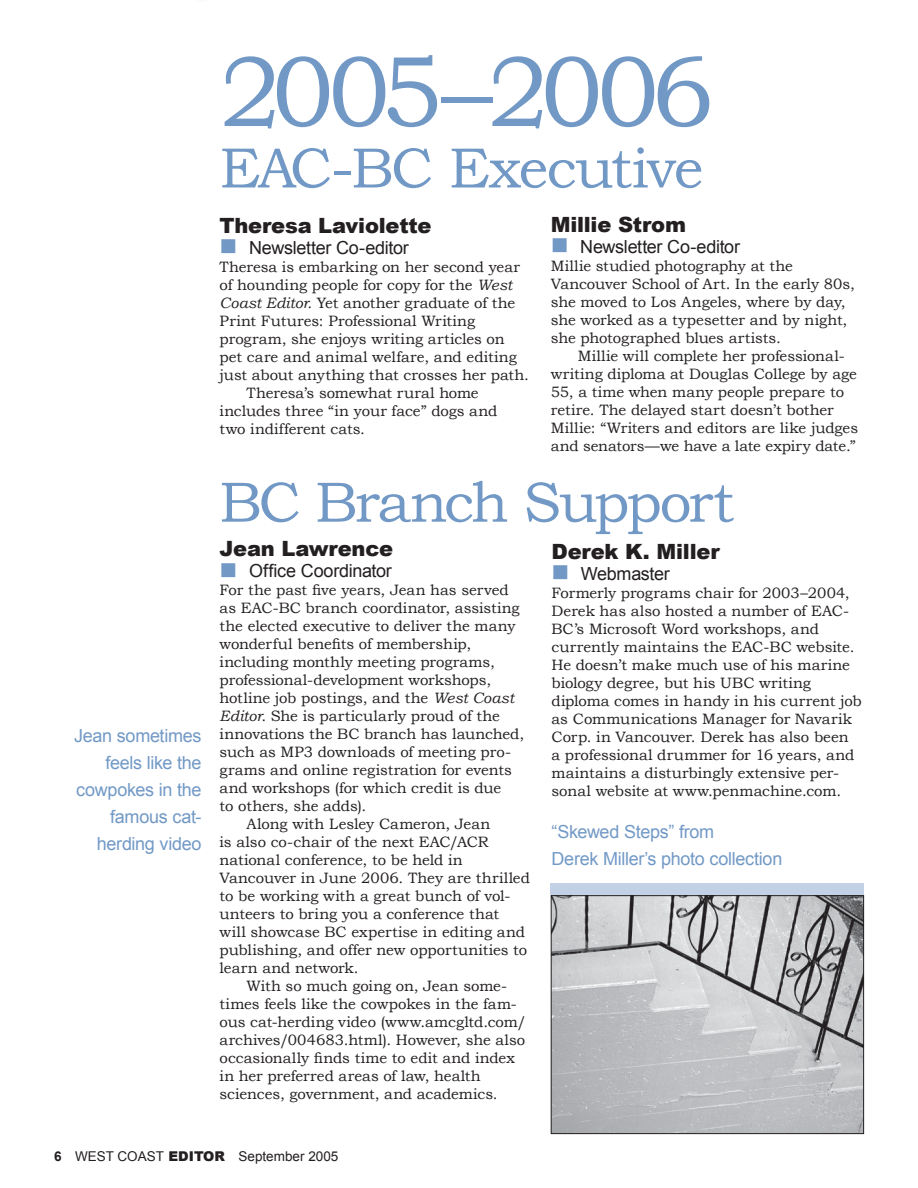
<style>
.page{position:relative;width:918px;height:1188px;background:#fff}
.page>*{position:absolute;margin:0;border:0;box-sizing:border-box;transform-origin:0 0}
.Text_first_paragraph{font:100.5px "Bookman Old Style";letter-spacing:-.085em;color:#7299c6}
.Text_first_paragraph-2{font:57px "Bookman Old Style";letter-spacing:-.045em;color:#7299c6}
.Text_first_paragraph-3{font:900 21px "Arial";letter-spacing:-.01em;color:#231f20}
.Text_first_paragraph-4{font:18px/27px "Arial";letter-spacing:-.015em;color:#7299c6;text-align:right}
.Text_first_paragraph-5{font:18px "Arial";letter-spacing:-.015em;color:#231f20}
.Text_first_paragraph-6{font:15px/18px "Bookman Old Style";letter-spacing:-.005em;color:#231f20}
.Text{font:15px/18px "Bookman Old Style";letter-spacing:-.005em;color:#231f20}
.t1{font:13.5px "Arial";color:#231f20}
.s1{color:#7299c6}
.s2{font-style:italic}
.s3{font-weight:900}
</style>
<div class="page">
<div style="left:551px;top:883px;width:313px;height:12px;background:#c3d1e7"></div>
<img style="left:553px;top:897px;width:309px;height:235px">
<div style="left:551px;top:895px;width:313px;height:239px;border:1px solid #231f20"></div>
<p class="Text_first_paragraph" style="left:220px;top:26px;width:495px">2005–2006</p>
<p class="Text_first_paragraph-2" style="left:220px;top:131px;width:485px">EAC-BC Executive</p>
<p class="Text_first_paragraph-4" style="left:74px;top:722px;width:129px">Jean sometimes feels like the cowpokes in the famous cat&shy;herding video</p>
<p class="Text_first_paragraph-3" style="left:220px;top:210px;width:214px">Theresa Laviolette</p>
<p class="Text_first_paragraph-5" style="left:220px;top:236px;width:191px"><span class="s1">■</span> Newsletter Co-editor</p>
<p class="Text_first_paragraph-6" style="left:220px;top:258px;width:311px">Theresa is embarking on her second year of hounding people for copy for the <span class="s2">West Coast Editor.</span> Yet another graduate of the Print Futures: Professional Writing program, she enjoys writing articles on pet care and animal welfare, and editing just about anything that crosses her path.</p>
<p class="Text" style="left:220px;top:384px;width:279px;text-indent:27px">Theresa’s somewhat rural home includes three “in your face” dogs and two indifferent cats.</p>
<p class="Text_first_paragraph-3" style="left:551px;top:209px;width:137px">Millie Strom</p>
<p class="Text_first_paragraph-5" style="left:551px;top:235px;width:191px"><span class="s1">■</span> Newsletter Co-editor</p>
<p class="Text_first_paragraph-6" style="left:551px;top:257px;width:306px">Millie studied photography at the Vancouver School of Art. In the early 80s, she moved to Los Angeles, where by day, she worked as a typesetter and by night, she photographed blues artists.</p>
<p class="Text" style="left:551px;top:347px;width:309px;text-indent:27px">Millie will complete her professional&shy;writing diploma at Douglas College by age 55, a time when many people prepare to retire. The delayed start doesn’t bother Millie: “Writers and editors are like judges and senators—we have a late expiry date.”</p>
<p class="Text_first_paragraph-2" style="left:220px;top:465px;width:516px">BC Branch Support</p>
<p class="Text_first_paragraph-3" style="left:552px;top:536px;width:170px">Derek K. Miller</p>
<p class="Text_first_paragraph-5" style="left:552px;top:562px;width:120px"><span class="s1">■</span> Webmaster</p>
<p class="Text_first_paragraph-6" style="left:552px;top:584px;width:312px">Formerly programs chair for 2003–2004, Derek has also hosted a number of EAC-BC’s Microsoft Word workshops, and currently maintains the EAC-BC website.<br>He doesn’t make much use of his marine biology degree, but his UBC writing diploma comes in handy in his current job as Communications Manager for Navarik Corp. in Vancouver. Derek has also been<br>a professional drummer for 16 years, and maintains a disturbingly extensive per&shy;sonal website at www.penmachine.com.</p>
<p class="Text_first_paragraph-4" style="left:552px;top:818px;width:164px">“Skewed Steps” from</p>
<p class="Text_first_paragraph-4" style="left:552px;top:845px;width:232px">Derek Miller’s photo collection</p>
<p class="Text_first_paragraph-3" style="left:220px;top:533px;width:175px">Jean Lawrence</p>
<p class="Text_first_paragraph-5" style="left:220px;top:559px;width:174px"><span class="s1">■</span> Office Coordinator</p>
<p class="Text_first_paragraph-6" style="left:220px;top:581px;width:306px">For the past five years, Jean has served as EAC-BC branch coordinator, assisting the elected executive to deliver the many wonderful benefits of membership, including monthly meeting programs, professional-development workshops, hotline job postings, and the <span class="s2">West Coast Editor</span>. She is particularly proud of the innovations the BC branch has launched, such as MP3 downloads of meeting pro&shy;grams and online registration for events and workshops (for which credit is due<br>to others, she adds).</p>
<p class="Text" style="left:220px;top:815px;width:312px;text-indent:27px">Along with Lesley Cameron, Jean<br>is also co-chair of the next EAC/ACR national conference, to be held in Vancouver in June 2006. They are thrilled to be working with a great bunch of vol&shy;unteers to bring you a conference that<br>will showcase BC expertise in editing and publishing, and offer new opportunities to learn and network.</p>
<p class="Text" style="left:220px;top:977px;width:308px;text-indent:27px">With so much going on, Jean some&shy;times feels like the cowpokes in the fam&shy;ous cat-herding video (www.amcgltd.com/ archives/004683.html). However, she also occasionally finds time to edit and index in her preferred areas of law, health sciences, government, and academics.</p>
<p class="t1" style="left:75px;top:1148px;width:265px">WEST COAST <span class="s3">EDITOR</span> September 2005</p>
</div>
